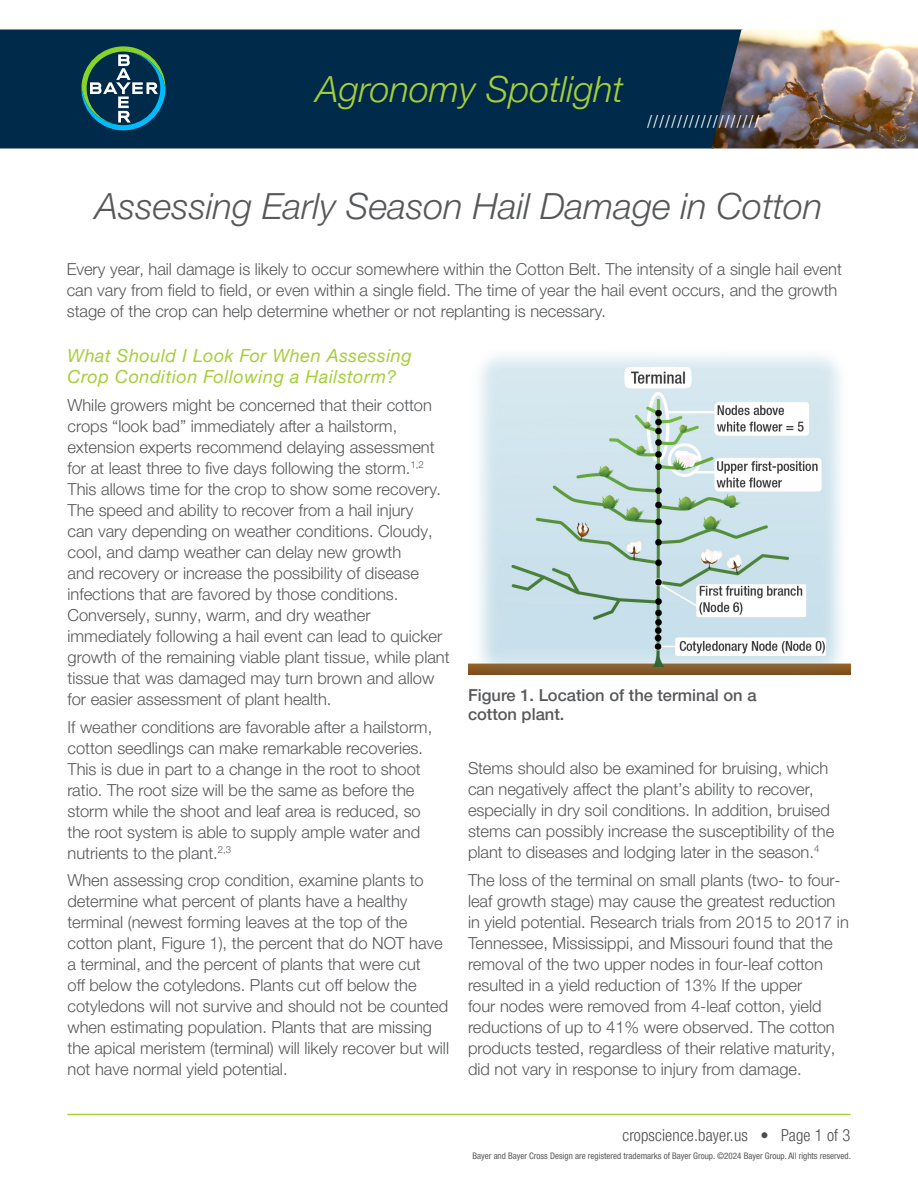
<style>
.page{position:relative;width:918px;height:1188px;background:#fff}
.page>*{position:absolute;margin:0;border:0;box-sizing:border-box;transform-origin:0 0}
.Title__Bayer{font:italic 300 36px "Helvetica Neue LTW1 G";color:#57585a}
.t1{font:italic 300 36px "Helvetica Neue LTW1 G";color:#a6ce39}
.Subhead__Bayer{font:italic 18px/21px "Helvetica Neue LTW1 G";letter-spacing:.03em;color:#a6ce39}
.t2{font:18px "Minion Pro";color:#fff}
.Universal_Text{font:300 16.5px/21px "Helvetica Neue LTW1 G";color:#57585a}
.Universal_Caption{font:500 16.5px/19.5px "Helvetica Neue LTW1 G";color:#57585a}
.t3{font:300 condensed 16.5px "Helvetica Neue LTW1 G";letter-spacing:.01em;color:#4b4c4d}
.t4{font:condensed 9px "Helvetica Neue LTW1 G";color:#57585a}
</style>
<div class="page">
<div style="left:0;top:30px;width:711px;height:118px;background:#002a49"></div>
<svg style="left:81px;top:46px;width:84px;height:84px"></svg>
<img style="left:711px;top:30px;width:207px;height:118px">
<hr style="left:68px;top:1114px;width:782px;height:1px;background:#a6ce39">
<img style="left:468px;top:355px;width:382px;height:319px">
<h1 class="t1" style="left:316px;top:67px;width:309px">Agronomy Spotlight</h1>
<p class="t2" style="left:647px;top:109px;width:115px">///////////////////</p>
<p class="Title__Bayer" style="left:96px;top:184px;width:728px">Assessing Early Season Hail Damage in Cotton</p>
<p class="Universal_Text" style="left:67px;top:258px;width:777px">Every year, hail damage is likely to occur somewhere within the Cotton Belt. The intensity of a single hail event can vary from field to field, or even within a single field. The time of year the hail event occurs, and the growth stage of the crop can help determine whether or not replanting is necessary.</p>
<p class="Subhead__Bayer" style="left:68px;top:345px;width:346px">What Should I Look For When Assessing<br>Crop Condition Following a Hailstorm?</p>
<p class="Universal_Text" style="left:68px;top:394px;width:384px">While growers might be concerned that their cotton crops “look bad” immediately after a hailstorm, extension experts recommend delaying assessment for at least three to five days following the storm.<sup>1,2<br></sup>This allows time for the crop to show some recovery.<br>The speed and ability to recover from a hail injury<br>can vary depending on weather conditions. Cloudy, cool, and damp weather can delay new growth<br>and recovery or increase the possibility of disease infections that are favored by those conditions.<br>Conversely, sunny, warm, and dry weather immediately following a hail event can lead to quicker growth of the remaining viable plant tissue, while plant tissue that was damaged may turn brown and allow for easier assessment of plant health.</p>
<p class="Universal_Text" style="left:68px;top:716px;width:366px">If weather conditions are favorable after a hailstorm, cotton seedlings can make remarkable recoveries.<br>This is due in part to a change in the root to shoot ratio. The root size will be the same as before the storm while the shoot and leaf area is reduced, so the root system is able to supply ample water and nutrients to the plant.<sup>2,3</sup></p>
<p class="Universal_Text" style="left:68px;top:870px;width:383px">When assessing crop condition, examine plants to determine what percent of plants have a healthy terminal (newest forming leaves at the top of the cotton plant, Figure 1), the percent that do NOT have a terminal, and the percent of plants that were cut<br>off below the cotyledons. Plants cut off below the cotyledons will not survive and should not be counted when estimating population. Plants that are missing the apical meristem (terminal) will likely recover but will not have normal yield potential.</p>
<p class="Universal_Caption" style="left:468px;top:685px;width:290px">Figure 1. Location of the terminal on a cotton plant.</p>
<p class="Universal_Text" style="left:468px;top:757px;width:368px">Stems should also be examined for bruising, which can negatively affect the plant’s ability to recover, especially in dry soil conditions. In addition, bruised stems can possibly increase the susceptibility of the plant to diseases and lodging later in the season.<sup>4</sup></p>
<p class="Universal_Text" style="left:468px;top:869px;width:382px">The loss of the terminal on small plants (two- to four&shy;leaf growth stage) may cause the greatest reduction in yield potential. Research trials from 2015 to 2017 in Tennessee, Mississippi, and Missouri found that the removal of the two upper nodes in four-leaf cotton resulted in a yield reduction of 13% If the upper<br>four nodes were removed from 4-leaf cotton, yield reductions of up to 41% were observed. The cotton products tested, regardless of their relative maturity, did not vary in response to injury from damage.</p>
<p class="t3" style="left:623px;top:1126px;width:229px">cropscience.bayer.us • Page 1 of 3</p>
<p class="t4" style="left:473px;top:1150px;width:380px">Bayer and Bayer Cross Design are registered trademarks of Bayer Group. ©2024 Bayer Group. All rights reserved.</p>
</div>
